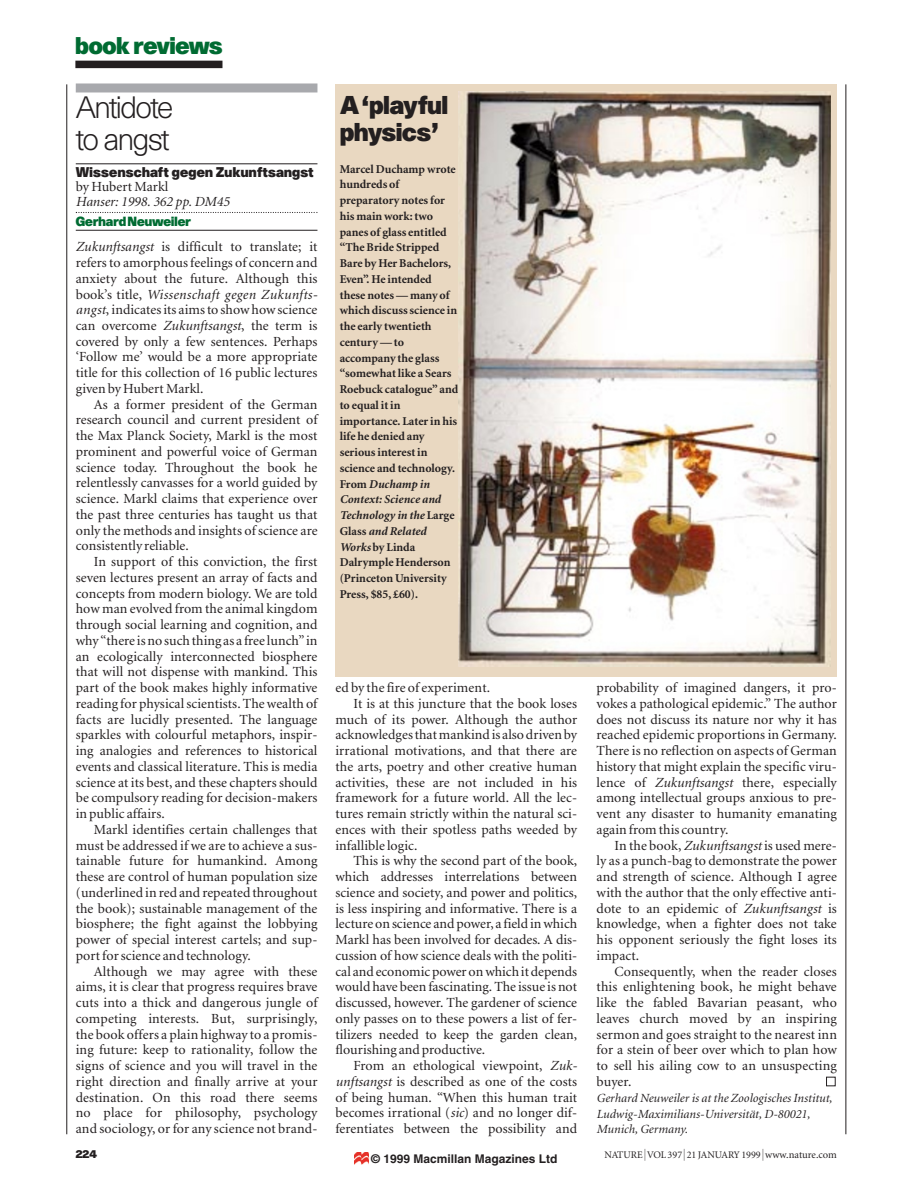
<style>
.page{position:relative;width:918px;height:1188px;background:#fff}
.page>*{position:absolute;margin:0;border:0;box-sizing:border-box;transform-origin:0 0}
.t1{font:28.5px/31.5px "Unica SB Light Titling";letter-spacing:-.07em;color:#231f20}
.t2{font:700 24px/27px "Unica SH";color:#231f20}
.t3{font:700 22.5px "Unica SH";letter-spacing:-.005em;color:#006b32}
.t4{font:13.95px/15.8px "Minion";letter-spacing:.005em;color:#231f20;text-align:justify}
.t5{font:italic 13.95px "Minion";color:#231f20}
.t6{font:700 13.2px "Unica SH";letter-spacing:.02em;color:#231f20}
.t7{font:italic 12.45px/15.8px "Minion";letter-spacing:.005em;color:#231f20}
.t8{font:700 12.3px "Unica SH";letter-spacing:.005em;color:#006b32}
.t9{font:700 12px/15.8px "Minion";color:#231f20}
.t10{font:700 12px "Helvetica";color:#231f20}
.t11{font:700 10.8px "Unica SH";color:#231f20}
.t12{font:10.2px "Minion";color:#231f20}
.s1{font-style:italic}
.s2{font-family:"Unica SB";font-weight:300;font-size:12px}
.s3{font-size:10.5px}
</style>
<div class="page">
<img style="left:354px;top:1152px;width:14px;height:12px">
<div style="left:76px;top:83px;width:241px;height:9px;background:#a8a9ad"></div>
<hr style="left:76px;top:164px;width:241px;height:1px;background:#231f20">
<svg style="left:76px;top:212px;width:241px;height:1px"></svg>
<hr style="left:76px;top:230px;width:241px;height:1px;background:#231f20">
<div style="left:826px;top:1077px;width:9px;height:9px;border:1px solid #231f20"></div>
<div style="left:75px;top:61px;width:147px;height:7px;background:#231f20"></div>
<hr style="left:67px;top:84px;width:1px;height:1050px;background:#231f20">
<hr style="left:846px;top:84px;width:1px;height:1050px;background:#231f20">
<div style="left:335px;top:84px;width:502px;height:592px;background:#e9d8c1"></div>
<img style="left:459px;top:91px;width:371px;height:576px">
<h3 class="t3" style="left:75px;top:38px;width:149px">book reviews</h3>
<h1 class="t1" style="left:76px;top:96px;width:99px">Antidote to angst</h1>
<p class="t6" style="left:76px;top:168px;width:239px">Wissenschaft gegen Zukunftsangst</p>
<p class="t4" style="left:76px;top:180px;width:94px">by Hubert Markl</p>
<p class="t5" style="left:76px;top:196px;width:155px">Hanser: 1998. 362 pp. DM45</p>
<p class="t8" style="left:76px;top:217px;width:117px">Gerhard Neuweiler</p>
<p class="t4" style="left:76px;top:240px;width:243px"><span class="s1">Zukunftsangst</span> is difficult to translate; it refers to amorphous feelings of concern and anxiety about the future. Although this book’s title, <span class="s1">Wissenschaft gegen Zukunfts&shy;angst</span>, indicates its aims to show how science can overcome <span class="s1">Zukunftsangst</span>, the term is covered by only a few sentences. Perhaps ‘Follow me’ would be a more appropriate title for this collection of 16 public lectures given by Hubert Markl.</p>
<p class="t4" style="left:76px;top:398px;width:243px;text-indent:18px">As a former president of the German research council and current president of the Max Planck Society, Markl is the most prominent and powerful voice of German science today. Throughout the book he relentlessly canvasses for a world guided by science. Markl claims that experience over the past three centuries has taught us that only the methods and insights of science are consistently reliable.</p>
<p class="t4" style="left:76px;top:555px;width:243px;text-indent:18px">In support of this conviction, the first seven lectures present an array of facts and concepts from modern biology. We are told how man evolved from the animal kingdom through social learning and cognition, and why “there is no such thing as a free lunch” in an ecologically interconnected biosphere that will not dispense with mankind. This part of the book makes highly informative reading for physical scientists. The wealth of facts are lucidly presented. The language sparkles with colourful metaphors, inspir&shy;ing analogies and references to historical events and classical literature. This is media science at its best, and these chapters should be compulsory reading for decision-makers in public affairs.</p>
<p class="t4" style="left:76px;top:823px;width:243px;text-indent:18px">Markl identifies certain challenges that must be addressed if we are to achieve a sus&shy;tainable future for humankind. Among these are control of human population size (underlined in red and repeated throughout the book); sustainable management of the biosphere; the fight against the lobbying power of special interest cartels; and sup&shy;port for science and technology.</p>
<p class="t4" style="left:76px;top:965px;width:243px;text-indent:18px">Although we may agree with these aims, it is clear that progress requires brave cuts into a thick and dangerous jungle of competing interests. But, surprisingly, the book offers a plain highway to a promis&shy;ing future: keep to rationality, follow the signs of science and you will travel in the right direction and finally arrive at your destination. On this road there seems no place for philosophy, psychology and sociology, or for any science not brand-</p>
<h2 class="t2" style="left:340px;top:95px;width:109px">A ‘playful physics’</h2>
<p class="t9" style="left:340px;top:162px;width:120px">Marcel Duchamp wrote hundreds of preparatory notes for his main work: two panes of glass entitled “The Bride Stripped<br>Bare by Her Bachelors,<br>Even”. He intended these notes — many of which discuss science in the early twentieth century — to accompany the glass “somewhat like a Sears<br>Roebuck catalogue” and to equal it in importance. Later in his life he denied any serious interest in science and technology.<br>From <span class="s1">Duchamp in<br>Context: Science and<br>Technology in the</span> Large<br>Glass <span class="s1">and Related<br>Works</span> by Linda<br>Dalrymple Henderson (Princeton University<br>Press, $85, £60).</p>
<p class="t4" style="left:335px;top:681px;width:156px">ed by the fire of experiment.</p>
<p class="t4" style="left:353px;top:697px;width:225px">It is at this juncture that the book loses</p>
<p class="t4" style="left:335px;top:713px;width:243px">much of its power. Although the author</p>
<p class="t4" style="left:335px;top:728px;width:243px">acknowledges that mankind is also driven by</p>
<p class="t4" style="left:335px;top:744px;width:243px">irrational motivations, and that there are</p>
<p class="t4" style="left:335px;top:760px;width:243px">the arts, poetry and other creative human</p>
<p class="t4" style="left:335px;top:776px;width:243px">activities, these are not included in his</p>
<p class="t4" style="left:335px;top:791px;width:243px">framework for a future world. All the lec-</p>
<p class="t4" style="left:335px;top:807px;width:243px">tures remain strictly within the natural sci-</p>
<p class="t4" style="left:335px;top:823px;width:243px">ences with their spotless paths weeded by</p>
<p class="t4" style="left:335px;top:839px;width:84px">infallible logic.</p>
<p class="t4" style="left:353px;top:854px;width:225px">This is why the second part of the book,</p>
<p class="t4" style="left:335px;top:870px;width:243px">which addresses interrelations between</p>
<p class="t4" style="left:335px;top:886px;width:243px">science and society, and power and politics,</p>
<p class="t4" style="left:335px;top:902px;width:243px">is less inspiring and informative. There is a</p>
<p class="t4" style="left:335px;top:917px;width:243px">lecture on science and power, a field in which</p>
<p class="t4" style="left:335px;top:933px;width:243px">Markl has been involved for decades. A dis-</p>
<p class="t4" style="left:335px;top:949px;width:243px">cussion of how science deals with the politi-</p>
<p class="t4" style="left:335px;top:965px;width:243px">cal and economic power on which it depends</p>
<p class="t4" style="left:335px;top:980px;width:243px">would have been fascinating. The issue is not</p>
<p class="t4" style="left:335px;top:996px;width:243px">discussed, however. The gardener of science</p>
<p class="t4" style="left:335px;top:1012px;width:243px">only passes on to these powers a list of fer-</p>
<p class="t4" style="left:335px;top:1028px;width:243px">tilizers needed to keep the garden clean,</p>
<p class="t4" style="left:335px;top:1043px;width:151px">flourishing and productive.</p>
<p class="t4" style="left:353px;top:1059px;width:225px">From an ethological viewpoint, <span class="s1">Zuk-</span></p>
<p class="t4" style="left:335px;top:1075px;width:243px"><span class="s1">unftsangst</span> is described as one of the costs</p>
<p class="t4" style="left:335px;top:1091px;width:243px">of being human. “When this human trait</p>
<p class="t4" style="left:335px;top:1106px;width:243px">becomes irrational (<span class="s1">sic</span>) and no longer dif-</p>
<p class="t4" style="left:335px;top:1122px;width:243px">ferentiates between the possibility and</p>
<p class="t4" style="left:597px;top:681px;width:242px">probability of imagined dangers, it pro&shy;vokes a pathological epidemic.” The author does not discuss its nature nor why it has reached epidemic proportions in Germany.<br>There is no reflection on aspects of German history that might explain the specific viru&shy;lence of <span class="s1">Zukunftsangst</span> there, especially among intellectual groups anxious to pre&shy;vent any disaster to humanity emanating again from this country.</p>
<p class="t4" style="left:597px;top:839px;width:242px;text-indent:18px">In the book, <span class="s1">Zukunftsangst</span> is used mere&shy;ly as a punch-bag to demonstrate the power and strength of science. Although I agree with the author that the only effective anti&shy;dote to an epidemic of <span class="s1">Zukunftsangst</span> is knowledge, when a fighter does not take his opponent seriously the fight loses its impact.</p>
<p class="t4" style="left:597px;top:965px;width:242px;text-indent:18px">Consequently, when the reader closes this enlightening book, he might behave like the fabled Bavarian peasant, who leaves church moved by an inspiring sermon and goes straight to the nearest inn for a stein of beer over which to plan how to sell his ailing cow to an unsuspecting buyer.</p>
<p class="t7" style="left:597px;top:1091px;width:237px">Gerhard Neuweiler is at the Zoologisches Institut,<br>Ludwig-Maximilians-Universität, D-80021,<br>Munich, Germany.</p>
<p class="t11" style="left:76px;top:1150px;width:23px">224</p>
<p class="t12" style="left:604px;top:1151px;width:234px">NATURE<span class="s2">|</span> VOL 397 <span class="s2">|</span> 21 JANUARY 1999 <span class="s2">|</span> <span class="s3">www.nature.com</span></p>
<p class="t10" style="left:371px;top:1155px;width:188px">© 1999 Macmillan Magazines Ltd</p>
</div>
